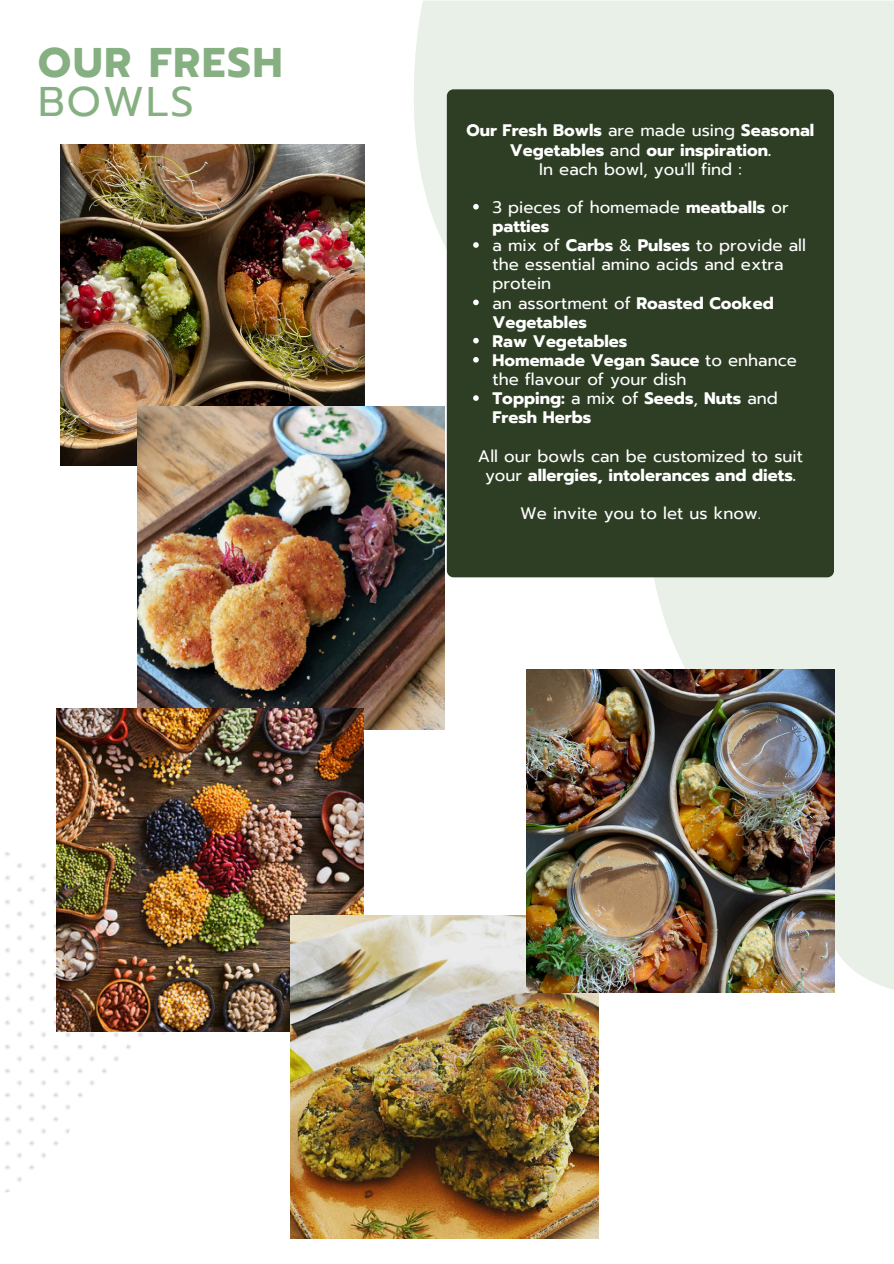
<style>
.page{position:relative;width:894px;height:1264px;background:#fff}
.page>*{position:absolute;margin:0;border:0;box-sizing:border-box;transform-origin:0 0}
.t1{font:700 41.25px/39.3px "Prompt";letter-spacing:.045em;color:#86b082}
.t2{font:16.65px/19.2px "Prompt";color:#fff}
.t3{font:700 16.65px/19.2px "Prompt";color:#fff}
.s1{font-weight:400}
.s2{font-weight:700}
</style>
<div class="page">
<svg style="left:413px;top:1px;width:480px;height:997px;fill:#e8f0e7"></svg>
<svg style="left:4px;top:852px;width:211px;height:341px"></svg>
<img style="left:61px;top:144px;width:303px;height:321px">
<div style="left:446px;top:89px;width:387px;height:488px;background:#2e3e24;border-radius:7px"></div>
<img style="left:137px;top:406px;width:307px;height:323px">
<img style="left:56px;top:709px;width:308px;height:322px">
<img style="left:291px;top:915px;width:307px;height:323px">
<img style="left:526px;top:669px;width:308px;height:323px">
<svg style="left:473px;top:204px;width:5px;height:5px"></svg>
<svg style="left:473px;top:242px;width:5px;height:6px"></svg>
<svg style="left:473px;top:299px;width:5px;height:6px"></svg>
<svg style="left:473px;top:338px;width:5px;height:5px"></svg>
<svg style="left:473px;top:357px;width:5px;height:5px"></svg>
<svg style="left:473px;top:395px;width:5px;height:6px"></svg>
<p class="t1" style="left:38px;top:43px;width:246px">OUR FRESH<br><span class="s1">BOWLS</span></p>
<p class="t3" style="left:466px;top:121px;width:349px;text-align:center">Our Fresh Bowls <span class="s1">are made using</span> Seasonal<br>Vegetables <span class="s1">and</span> our inspiration.</p>
<p class="t2" style="left:539px;top:159px;width:204px">In each bowl, you'll find :</p>
<p class="t2" style="left:492px;top:198px;width:298px">3 pieces of homemade <span class="s2">meatballs</span> or <span class="s2">patties</span></p>
<p class="t2" style="left:492px;top:236px;width:315px">a mix of <span class="s2">Carbs</span> &amp; <span class="s2">Pulses</span> to provide all the essential amino acids and extra protein</p>
<p class="t3" style="left:492px;top:293px;width:283px"><span class="s1">an assortment of</span> Roasted Cooked<br>Vegetables</p>
<p class="t3" style="left:492px;top:332px;width:136px">Raw Vegetables</p>
<p class="t2" style="left:492px;top:351px;width:306px"><span class="s2">Homemade Vegan Sauce</span> to enhance the flavour of your dish</p>
<p class="t3" style="left:492px;top:389px;width:287px">Topping: <span class="s1">a mix of</span> Seeds<span class="s1">,</span> Nuts <span class="s1">and<br></span>Fresh Herbs</p>
<p class="t2" style="left:478px;top:446px;width:326px;text-align:center">All our bowls can be customized to suit your <span class="s2">allergies, intolerances and diets.</span></p>
<p class="t2" style="left:520px;top:504px;width:242px">We invite you to let us know.</p>
</div>
